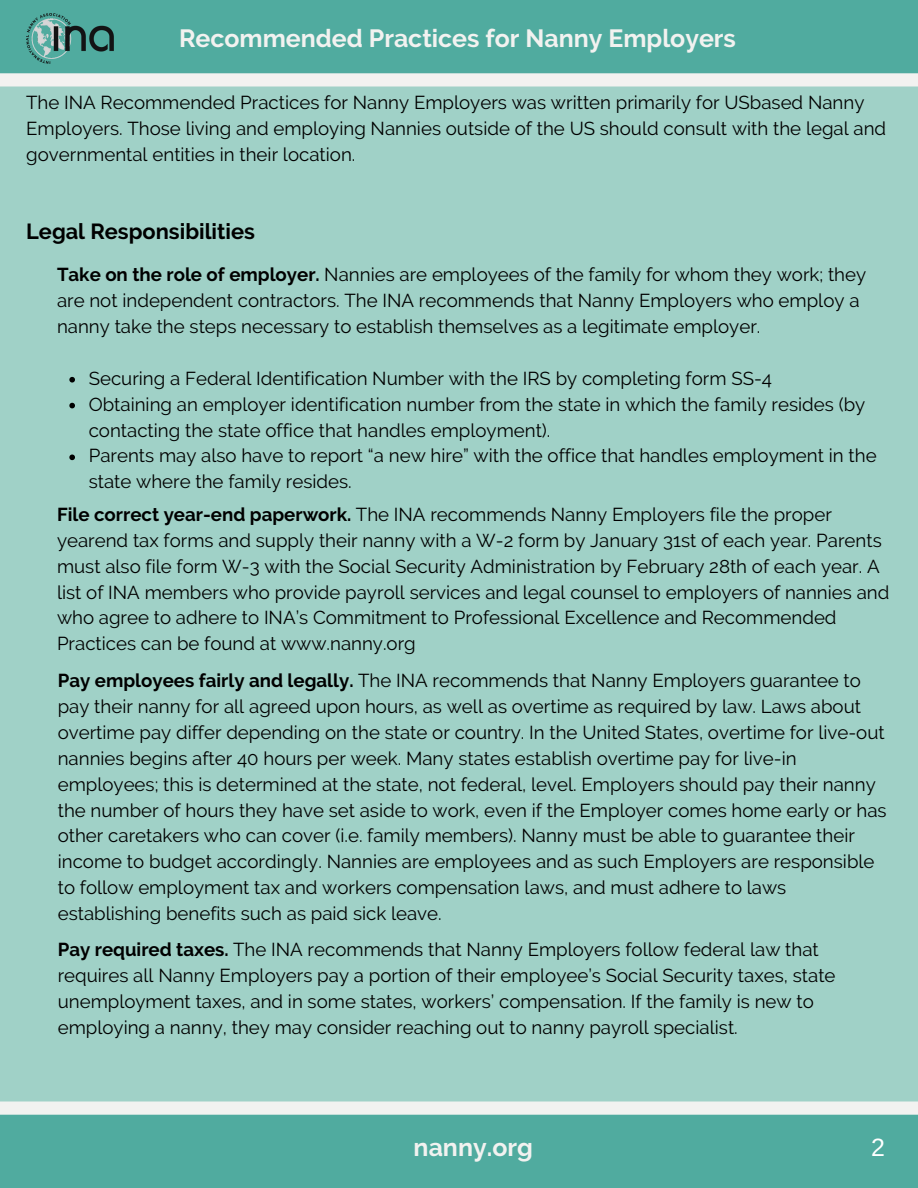
<style>
.page{position:relative;width:918px;height:1188px;background:#50ab9f}
.page>*{position:absolute;margin:0;border:0;box-sizing:border-box;transform-origin:0 0}
.t1{font:700 24.9px "Raleway";color:#f2f2f0}
.t2{font:24.9px "Arimo";color:#fff}
.t3{font:700 21.75px "Raleway";color:#000}
.t4{font:18.75px/25.8px "Raleway";color:#000}
.s1{font-weight:700}
</style>
<div class="page">
<div style="left:0;top:73px;width:918px;height:1042px;background:#a0d1c7"></div>
<img style="left:26px;top:14px;width:88px;height:49px">
<svg style="left:69px;top:377px;width:6px;height:6px"></svg>
<svg style="left:69px;top:403px;width:6px;height:5px"></svg>
<svg style="left:69px;top:455px;width:6px;height:5px"></svg>
<p class="t1" style="left:179px;top:23px;width:558px">Recommended Practices for Nanny Employers</p>
<p class="t4" style="left:26px;top:90px;width:862px">The INA Recommended Practices for Nanny Employers was written primarily for USbased Nanny<br>Employers. Those living and employing Nannies outside of the US should consult with the legal and governmental entities in their location.</p>
<p class="t3" style="left:26px;top:219px;width:230px">Legal Responsibilities</p>
<p class="t4" style="left:57px;top:262px;width:811px"><span class="s1">Take on the role of employer.</span> Nannies are employees of the family for whom they work; they are not independent contractors. The INA recommends that Nanny Employers who employ a nanny take the steps necessary to establish themselves as a legitimate employer.</p>
<p class="t4" style="left:89px;top:365px;width:685px">Securing a Federal Identification Number with the IRS by completing form SS-4</p>
<p class="t4" style="left:89px;top:391px;width:778px">Obtaining an employer identification number from the state in which the family resides (by contacting the state office that handles employment).</p>
<p class="t4" style="left:89px;top:443px;width:789px">Parents may also have to report “a new hire” with the office that handles employment in the state where the family resides.</p>
<p class="t4" style="left:57px;top:501px;width:834px"><span class="s1">File correct year-end paperwork.</span> The INA recommends Nanny Employers file the proper yearend tax forms and supply their nanny with a W-2 form by January 31st of each year. Parents must also file form W-3 with the Social Security Administration by February 28th of each year. A list of INA members who provide payroll services and legal counsel to employers of nannies and who agree to adhere to INA’s Commitment to Professional Excellence and Recommended Practices can be found at www.nanny.org</p>
<p class="t4" style="left:58px;top:668px;width:830px"><span class="s1">Pay employees fairly and legally.</span> The INA recommends that Nanny Employers guarantee to pay their nanny for all agreed upon hours, as well as overtime as required by law. Laws about overtime pay differ depending on the state or country. In the United States, overtime for live-out nannies begins after 40 hours per week. Many states establish overtime pay for live-in employees; this is determined at the state, not federal, level. Employers should pay their nanny the number of hours they have set aside to work, even if the Employer comes home early or has other caretakers who can cover (i.e. family members). Nanny must be able to guarantee their income to budget accordingly. Nannies are employees and as such Employers are responsible to follow employment tax and workers compensation laws, and must adhere to laws establishing benefits such as paid sick leave.</p>
<p class="t4" style="left:58px;top:937px;width:779px"><span class="s1">Pay required taxes.</span> The INA recommends that Nanny Employers follow federal law that requires all Nanny Employers pay a portion of their employee’s Social Security taxes, state unemployment taxes, and in some states, workers’ compensation. If the family is new to employing a nanny, they may consider reaching out to nanny payroll specialist.</p>
<p class="t1" style="left:414px;top:1132px;width:121px">nanny.org</p>
<p class="t2" style="left:871px;top:1133px;width:15px">2</p>
</div>
